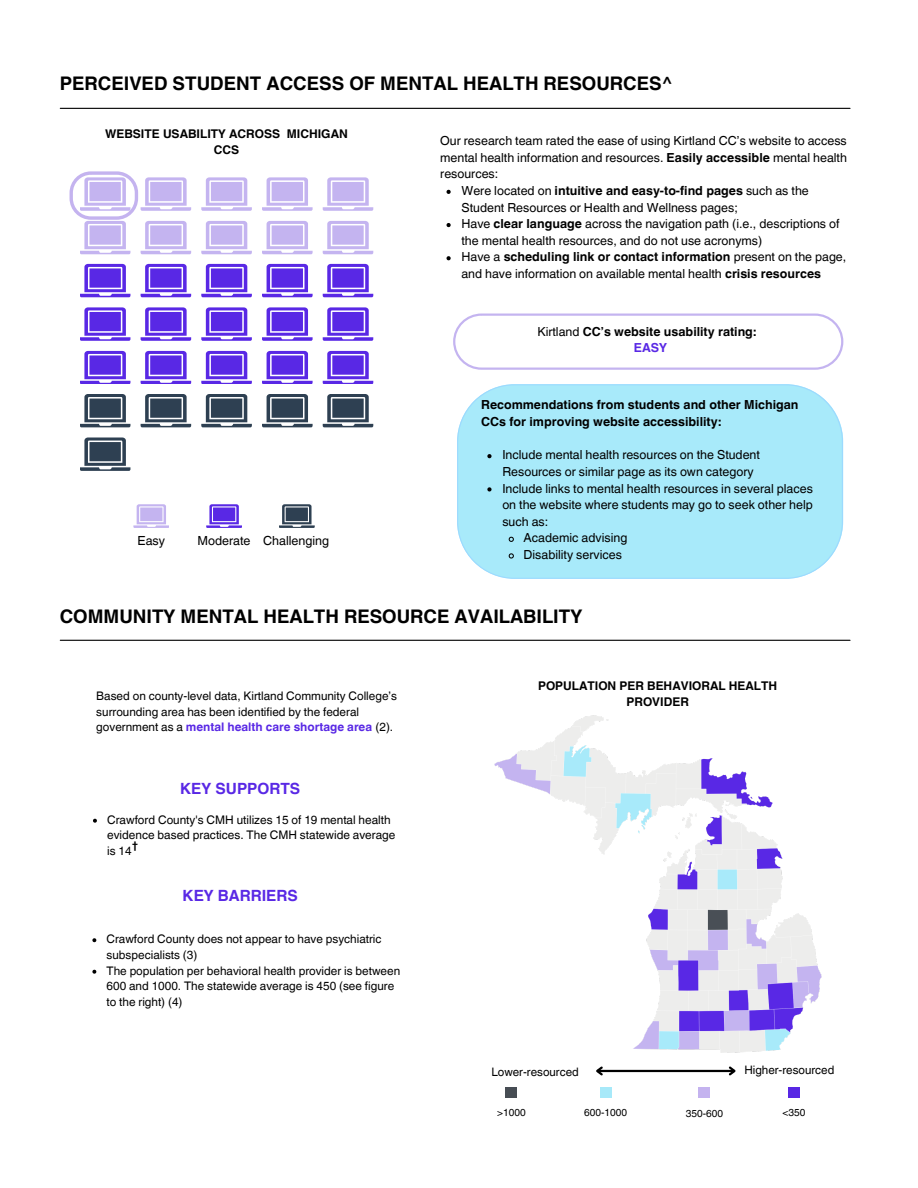
<style>
.page{position:relative;width:918px;height:1188px;background:#fff}
.page>*{position:absolute;margin:0;border:0;box-sizing:border-box;transform-origin:0 0}
.t1{font:700 18.75px "Helvetica World";color:#000}
.t2{font:700 15.45px "Helvetica World";color:#5928e5}
.t3{font:12.6px "Helvetica World";color:#000}
.t4{font:12.45px/16.6px "Helvetica World";color:#000}
.t5{font:700 12.45px/16.6px "Helvetica World";color:#000}
.t6{font:700 12.45px "Helvetica World";color:#5928e5}
.t7{font:700 12px/16px "Helvetica World";color:#000;text-align:center}
.t8{font:11.85px/15.8px "Helvetica World";color:#000}
.t9{font:11.7px "Helvetica World";color:#000}
.t10{font:700 10.5px "Helvetica World";color:#000}
.t11{font:10.2px "Helvetica World";color:#000}
.s1{font-weight:700}
.s2{font-weight:400}
.s3{font-weight:700;color:#5928e5}
</style>
<div class="page">
<hr style="left:60px;top:640px;width:790px;height:1px;background:#000">
<hr style="left:60px;top:108px;width:790px;height:1px;background:#000">
<div style="left:505px;top:1087px;width:12px;height:10px;background:#474d54"></div>
<div style="left:788px;top:1087px;width:12px;height:10px;background:#5827e4"></div>
<div style="left:600px;top:1087px;width:12px;height:10px;background:#a7e9f9"></div>
<div style="left:698px;top:1087px;width:12px;height:10px;background:#c4b3ef"></div>
<img style="left:494px;top:715px;width:328px;height:338px">
<hr style="left:597px;top:1070px;width:137px;height:2px;background:#000">
<svg style="left:596px;top:1066px;width:9px;height:10px"></svg>
<svg style="left:727px;top:1066px;width:9px;height:10px"></svg>
<svg style="left:93px;top:819px;width:4px;height:4px"></svg>
<svg style="left:92px;top:938px;width:4px;height:4px"></svg>
<svg style="left:92px;top:970px;width:4px;height:4px"></svg>
<svg style="left:80px;top:394px;width:293px;height:77px"></svg>
<svg style="left:80px;top:264px;width:293px;height:77px"></svg>
<svg style="left:133px;top:504px;width:36px;height:24px"></svg>
<svg style="left:206px;top:504px;width:36px;height:24px"></svg>
<svg style="left:279px;top:504px;width:36px;height:24px"></svg>
<div style="left:457px;top:384px;width:386px;height:195px;background:#a8eafa"></div>
<svg style="left:453px;top:314px;width:390px;height:56px"></svg>
<svg style="left:70px;top:171px;width:303px;height:83px"></svg>
<svg style="left:447px;top:190px;width:4px;height:4px"></svg>
<svg style="left:447px;top:223px;width:4px;height:4px"></svg>
<svg style="left:447px;top:256px;width:4px;height:4px"></svg>
<svg style="left:487px;top:454px;width:5px;height:4px"></svg>
<svg style="left:487px;top:487px;width:5px;height:5px"></svg>
<svg style="left:508px;top:536px;width:7px;height:7px"></svg>
<svg style="left:508px;top:553px;width:7px;height:6px"></svg>
<p class="t1" style="left:60px;top:68px;width:614px">PERCEIVED STUDENT ACCESS OF MENTAL HEALTH RESOURCES^</p>
<p class="t7" style="left:105px;top:125px;width:244px">WEBSITE USABILITY ACROSS MICHIGAN<br>CCS</p>
<p class="t3" style="left:138px;top:533px;width:29px">Easy</p>
<p class="t3" style="left:197px;top:533px;width:55px">Moderate</p>
<p class="t3" style="left:263px;top:533px;width:67px">Challenging</p>
<p class="t4" style="left:440px;top:133px;width:408px;text-align:justify">Our research team rated the ease of using Kirtland CC’s website to access mental health information and resources. <span class="s1">Easily accessible</span> mental health resources:</p>
<p class="t4" style="left:461px;top:182px;width:349px">Were located on <span class="s1">intuitive and easy-to-find pages</span> such as the<br>Student Resources or Health and Wellness pages;</p>
<p class="t4" style="left:461px;top:216px;width:380px">Have <span class="s1">clear language</span> across the navigation path (i.e., descriptions of the mental health resources, and do not use acronyms)</p>
<p class="t4" style="left:461px;top:249px;width:386px">Have a <span class="s1">scheduling link or contact information</span> present on the page, and have information on available mental health <span class="s1">crisis resources</span></p>
<p class="t5" style="left:537px;top:322px;width:221px"><span class="s2">Kirtland</span> CC’s website usability rating:</p>
<p class="t6" style="left:634px;top:338px;width:35px">EASY</p>
<p class="t5" style="left:481px;top:395px;width:319px">Recommendations from students and other Michigan<br>CCs for improving website accessibility:</p>
<p class="t4" style="left:502px;top:447px;width:259px">Include mental health resources on the Student<br>Resources or similar page as its own category</p>
<p class="t4" style="left:502px;top:480px;width:312px;text-align:justify">Include links to mental health resources in several places on the website where students may go to seek other help such as:</p>
<p class="t4" style="left:524px;top:530px;width:105px">Academic advising</p>
<p class="t4" style="left:524px;top:546px;width:100px">Disability services</p>
<p class="t1" style="left:60px;top:601px;width:524px">COMMUNITY MENTAL HEALTH RESOURCE AVAILABILITY</p>
<p class="t8" style="left:96px;top:688px;width:302px">Based on county-level data, Kirtland Community College’s surrounding area has been identified by the federal government as a <span class="s3">mental health care shortage area</span> (2).</p>
<p class="t2" style="left:180px;top:776px;width:121px">KEY SUPPORTS</p>
<p class="t8" style="left:107px;top:812px;width:290px">Crawford County's CMH utilizes 15 of 19 mental health evidence based practices. The CMH statewide average is 14</p>
<p class="t10" style="left:132px;top:836px;width:7px">†</p>
<p class="t2" style="left:183px;top:883px;width:117px">KEY BARRIERS</p>
<p class="t8" style="left:107px;top:931px;width:277px">Crawford County does not appear to have psychiatric subspecialists (3)</p>
<p class="t8" style="left:107px;top:963px;width:295px">The population per behavioral health provider is between<br>600 and 1000. The statewide average is 450 (see figure to the right) (4)</p>
<p class="t7" style="left:538px;top:676px;width:241px">POPULATION PER BEHAVIORAL HEALTH<br>PROVIDER</p>
<p class="t9" style="left:491px;top:1065px;width:89px">Lower-resourced</p>
<p class="t9" style="left:744px;top:1063px;width:92px">Higher-resourced</p>
<p class="t11" style="left:497px;top:1106px;width:30px">&gt;1000</p>
<p class="t11" style="left:584px;top:1106px;width:44px">600-1000</p>
<p class="t11" style="left:686px;top:1107px;width:39px">350-600</p>
<p class="t11" style="left:783px;top:1106px;width:24px">&lt;350</p>
</div>
